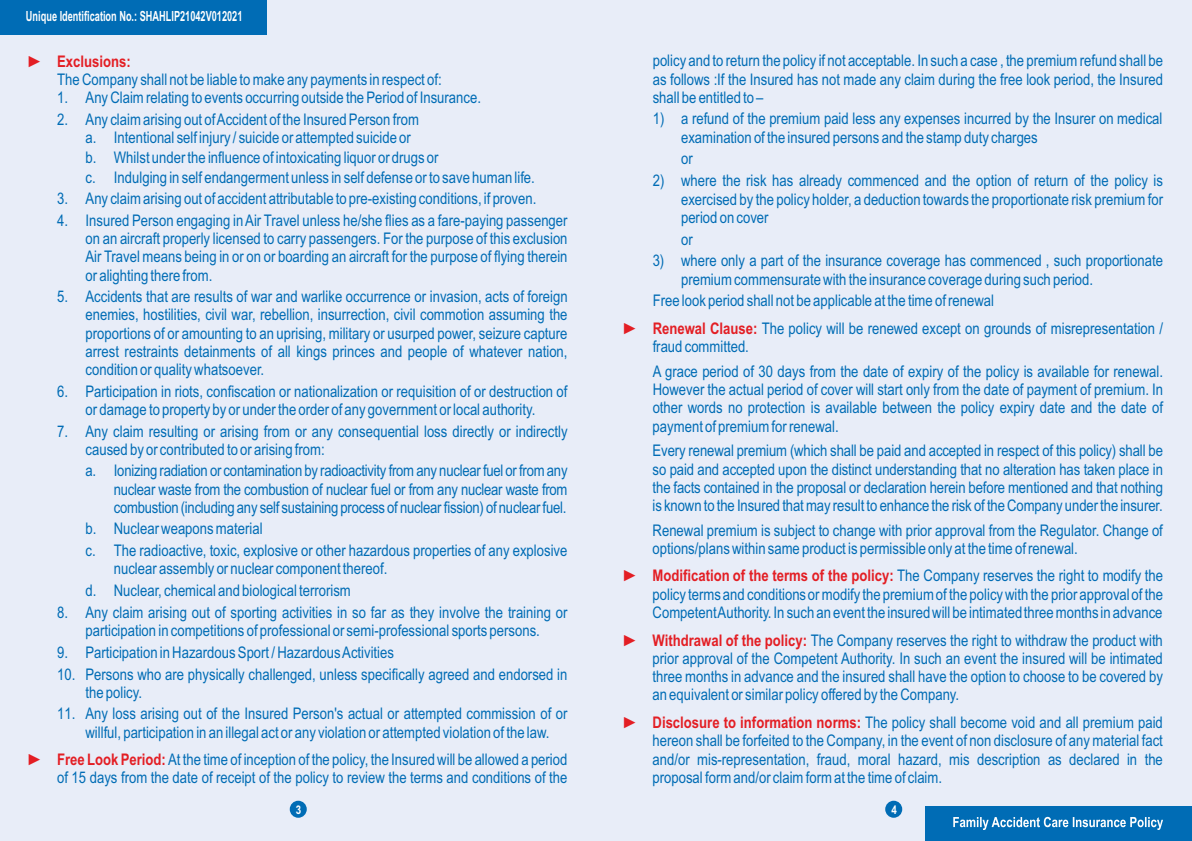
<style>
.page{position:relative;width:1192px;height:841px;background:#fff}
.page>*{position:absolute;margin:0;border:0;box-sizing:border-box;transform-origin:0 0}
.t1{font:16px/18.2px "Arial Narrow";color:#006cb5}
.t2{font:700 14px "Arial Narrow";color:#fefefe;scale:.8 1}
.t3{font:700 12px "Arial Narrow";color:#fefefe}
.s1{color:#e31e24}
.s2{font-weight:700;color:#e31e24}
</style>
<div class="page">
<div style="left:0;top:0;width:1192px;height:840px;background:#e8edf8"></div>
<div style="left:0;top:0;width:267px;height:35px;background:#006cb5"></div>
<div style="left:925px;top:806px;width:267px;height:34px;background:#006cb5"></div>
<div style="left:290px;top:800px;width:17px;height:17px;background:#006cb5;border-radius:50%"></div>
<div style="left:885px;top:800px;width:17px;height:17px;background:#006cb5;border-radius:50%"></div>
<svg style="left:953px;top:816px;width:210px;height:13px"></svg>
<p class="t2" style="left:26px;top:11px;width:272px">Unique Identification No.: SHAHLIP21042V012021</p>
<p class="t1" style="left:57px;top:53px;width:386px;text-indent:-28px"><span class="s1">►</span> <span class="s2">Exclusions:<br></span>The Company shall not be liable to make any payments in respect of:</p>
<p class="t1" style="left:57px;top:89px;width:425px">1. Any Claim relating to events occurring outside the Period of Insurance.</p>
<p class="t1" style="left:86px;top:111px;width:335px;text-indent:-28px">2. Any claim arising out of Accident of the Insured Person from a. Intentional self injury / suicide or attempted suicide or</p>
<p class="t1" style="left:86px;top:148px;width:451px;line-height:20px">b. Whilst under the influence of intoxicating liquor or drugs or<br>c. Indulging in self endangerment unless in self defense or to save human life.</p>
<p class="t1" style="left:57px;top:191px;width:481px">3. Any claim arising out of accident attributable to pre-existing conditions, if proven.</p>
<p class="t1" style="left:86px;top:213px;width:483px;text-align:justify;text-indent:-28px">4. Insured Person engaging in Air Travel unless he/she flies as a fare-paying passenger on an aircraft properly licensed to carry passengers. For the purpose of this exclusion Air Travel means being in or on or boarding an aircraft for the purpose of flying therein or alighting there from.</p>
<p class="t1" style="left:86px;top:289px;width:484px;text-align:justify;text-indent:-28px">5. Accidents that are results of war and warlike occurrence or invasion, acts of foreign enemies, hostilities, civil war, rebellion, insurrection, civil commotion assuming the proportions of or amounting to an uprising, military or usurped power, seizure capture arrest restraints detainments of all kings princes and people of whatever nation, condition or quality whatsoever.</p>
<p class="t1" style="left:57px;top:383px;width:512px;text-align:center">6. Participation in riots, confiscation or nationalization or requisition of or destruction of or damage to property by or under the order of any government or local authority.</p>
<p class="t1" style="left:86px;top:423px;width:483px;text-indent:-28px">7. Any claim resulting or arising from or any consequential loss directly or indirectly caused by or contributed to or arising from:</p>
<p class="t1" style="left:114px;top:463px;width:455px;text-align:justify;text-indent:-28px">a. Ionizing radiation or contamination by radioactivity from any nuclear fuel or from any nuclear waste from the combustion of nuclear fuel or from any nuclear waste from combustion (including any self sustaining process of nuclear fission) of nuclear fuel.</p>
<p class="t1" style="left:85px;top:519px;width:483px;line-height:21.8px">b. Nuclear weapons material<br>c. The radioactive, toxic, explosive or other hazardous properties of any explosive</p>
<p class="t1" style="left:85px;top:559px;width:303px;line-height:21.8px;text-indent:28px">nuclear assembly or nuclear component thereof. d. Nuclear, chemical and biological terrorism</p>
<p class="t1" style="left:57px;top:604px;width:512px;text-align:center">8. Any claim arising out of sporting activities in so far as they involve the training or participation in competitions of professional or semi-professional sports persons.</p>
<p class="t1" style="left:57px;top:644px;width:338px">9. Participation in Hazardous Sport / Hazardous Activities</p>
<p class="t1" style="left:85px;top:666px;width:483px;text-indent:-28px">10. Persons who are physically challenged, unless specifically agreed and endorsed in the policy.</p>
<p class="t1" style="left:85px;top:705px;width:483px;text-indent:-28px">11. Any loss arising out of the Insured Person's actual or attempted commission of or willful, participation in an illegal act or any violation or attempted violation of the law.</p>
<p class="t1" style="left:29px;top:751px;width:540px;text-align:right"><span class="s1">►</span> <span class="s2">Free Look Period:</span> At the time of inception of the policy, the Insured will be allowed a period of 15 days from the date of receipt of the policy to review the terms and conditions of the</p>
<p class="t1" style="left:652px;top:53px;width:512px;text-align:justify">policy and to return the policy if not acceptable. In such a case , the premium refund shall be as follows :If the Insured has not made any claim during the free look period, the Insured shall be entitled to –</p>
<p class="t1" style="left:681px;top:111px;width:483px;text-indent:-28px">1) a refund of the premium paid less any expenses incurred by the Insurer on medical examination of the insured persons and the stamp duty charges</p>
<p class="t1" style="left:681px;top:151px;width:13px">or</p>
<p class="t1" style="left:681px;top:173px;width:483px;text-align:justify;text-indent:-28px">2) where the risk has already commenced and the option of return of the policy is exercised by the policy holder, a deduction towards the proportionate risk premium for period on cover</p>
<p class="t1" style="left:681px;top:231px;width:13px">or</p>
<p class="t1" style="left:681px;top:253px;width:483px;text-indent:-28px">3) where only a part of the insurance coverage has commenced , such proportionate premium commensurate with the insurance coverage during such period.</p>
<p class="t1" style="left:624px;top:288px;width:540px;line-height:27.4px;text-indent:28px">Free look period shall not be applicable at the time of renewal<br><span class="s1">►</span> <span class="s2">Renewal Clause:</span> The policy will be renewed except on grounds of misrepresentation /</p>
<p class="t1" style="left:652px;top:336px;width:512px;line-height:24.4px">fraud committed.<br>A grace period of 30 days from the date of expiry of the policy is available for renewal.</p>
<p class="t1" style="left:652px;top:381px;width:512px;text-align:justify">However the actual period of cover will start only from the date of payment of premium. In other words no protection is available between the policy expiry date and the date of payment of premium for renewal.</p>
<p class="t1" style="left:652px;top:442px;width:512px;text-align:justify">Every renewal premium (which shall be paid and accepted in respect of this policy) shall be so paid and accepted upon the distinct understanding that no alteration has taken place in the facts contained in the proposal or declaration herein before mentioned and that nothing is known to the Insured that may result to enhance the risk of the Company under the insurer.</p>
<p class="t1" style="left:652px;top:522px;width:512px">Renewal premium is subject to change with prior approval from the Regulator. Change of options/plans within same product is permissible only at the time of renewal.</p>
<p class="t1" style="left:652px;top:568px;width:512px;text-align:justify;text-indent:-28px"><span class="s1">►</span> <span class="s2">Modification of the terms of the policy:</span> The Company reserves the right to modify the policy terms and conditions or modify the premium of the policy with the prior approval of the Competent Authority. In such an event the insured will be intimated three months in advance</p>
<p class="t1" style="left:652px;top:632px;width:512px;text-align:justify;text-indent:-28px"><span class="s1">►</span> <span class="s2">Withdrawal of the policy:</span> The Company reserves the right to withdraw the product with prior approval of the Competent Authority. In such an event the insured will be intimated three months in advance and the insured shall have the option to choose to be covered by an equivalent or similar policy offered by the Company.</p>
<p class="t1" style="left:652px;top:714px;width:512px;text-align:justify;text-indent:-28px"><span class="s1">►</span> <span class="s2">Disclosure to information norms:</span> The policy shall become void and all premium paid hereon shall be forfeited to the Company, in the event of non disclosure of any material fact and/or mis-representation, fraud, moral hazard, mis description as declared in the proposal form and/or claim form at the time of claim.</p>
<p class="t3" style="left:296px;top:804px;width:7px">3</p>
<p class="t3" style="left:891px;top:804px;width:7px">4</p>
</div>
